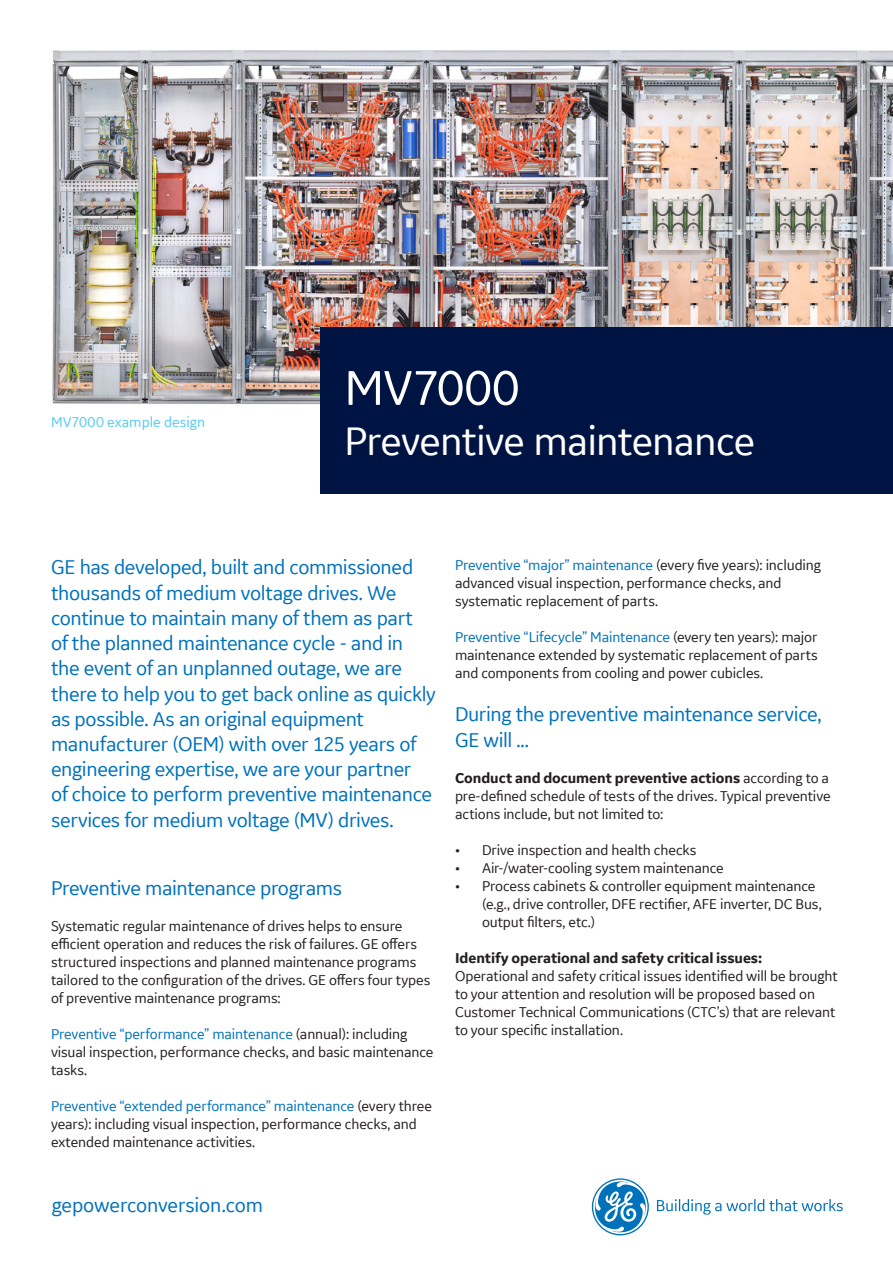
<style>
.page{position:relative;width:893px;height:1263px;background:#fff}
.page>*{position:absolute;margin:0;border:0;box-sizing:border-box;transform-origin:0 0}
.t1{font:51px "GE Inspira Sans";letter-spacing:-.015em;color:#fff}
.t2{font:42px "GE Inspira Sans";letter-spacing:-.02em;color:#fff}
.t3{font:21px/25.2px "GE Inspira Sans";letter-spacing:-.02em;color:#0072bc}
.t4{font:15px/18px "GE Inspira Sans";letter-spacing:-.01em;color:#231f20}
.t5{font:15px "GE Inspira Sans";letter-spacing:-.01em;color:#0072bc}
.t6{font:15px "GE Inspira Sans";color:#57cbf2}
.s1{color:#0072bc}
.s2{color:#231f20}
.s3{font-weight:700}
</style>
<div class="page">
<img style="left:52px;top:50px;width:841px;height:354px">
<div style="left:320px;top:327px;width:573px;height:167px;background:#001443"></div>
<svg style="left:592px;top:1178px;width:57px;height:57px"></svg>
<svg style="left:657px;top:1199px;width:186px;height:15px"></svg>
<p class="t6" style="left:51px;top:412px;width:156px">MV7000 example design</p>
<p class="t1" style="left:344px;top:356px;width:176px">MV7000</p>
<p class="t2" style="left:344px;top:415px;width:412px">Preventive maintenance</p>
<p class="t3" style="left:51px;top:554px;width:386px">GE has developed, built and commissioned thousands of medium voltage drives. We continue to maintain many of them as part<br>of the planned maintenance cycle - and in the event of an unplanned outage, we are there to help you to get back online as quickly as possible. As an original equipment manufacturer (OEM) with over 125 years of engineering expertise, we are your partner<br>of choice to perform preventive maintenance services for medium voltage (MV) drives.</p>
<p class="t3" style="left:51px;top:875px;width:293px">Preventive maintenance programs</p>
<p class="t4" style="left:51px;top:916px;width:381px">Systematic regular maintenance of drives helps to ensure efficient operation and reduces the risk of failures. GE offers structured inspections and planned maintenance programs tailored to the configuration of the drives. GE offers four types of preventive maintenance programs:</p>
<p class="t4" style="left:51px;top:1024px;width:384px"><span class="s1">Preventive “performance” maintenance</span> (annual): including visual inspection, performance checks, and basic maintenance tasks.</p>
<p class="t4" style="left:51px;top:1096px;width:383px"><span class="s1">Preventive “extended performance” maintenance</span> (every three years): including visual inspection, performance checks, and extended maintenance activities.</p>
<p class="t5" style="left:455px;top:556px;width:367px">Preventive “major” maintenance <span class="s2">(every five years): including</span></p>
<p class="t4" style="left:455px;top:574px;width:328px">advanced visual inspection, performance checks, and systematic replacement of parts.</p>
<p class="t4" style="left:455px;top:628px;width:364px;text-align:justify"><span class="s1">Preventive “Lifecycle” Maintenance</span> (every ten years): major maintenance extended by systematic replacement of parts and components from cooling and power cubicles.</p>
<p class="t3" style="left:455px;top:701px;width:368px">During the preventive maintenance service,<br>GE will ...</p>
<p class="t4" style="left:455px;top:768px;width:377px;text-align:justify"><span class="s3">Conduct and document preventive actions</span> according to a pre-defined schedule of tests of the drives. Typical preventive actions include, but not limited to:</p>
<p class="t4" style="left:455px;top:840px;width:243px">• Drive inspection and health checks</p>
<p class="t4" style="left:455px;top:858px;width:270px">• Air-/water-cooling system maintenance</p>
<p class="t4" style="left:482px;top:876px;width:341px;text-indent:-27px">• Process cabinets &amp; controller equipment maintenance (e.g., drive controller, DFE rectifier, AFE inverter, DC Bus, output filters, etc.)</p>
<p class="t4" style="left:455px;top:948px;width:384px"><span class="s3">Identify operational and safety critical issues:<br></span>Operational and safety critical issues identified will be brought to your attention and resolution will be proposed based on Customer Technical Communications (CTC’s) that are relevant to your specific installation.</p>
<p class="t3" style="left:52px;top:1192px;width:213px">gepowerconversion.com</p>
</div>
